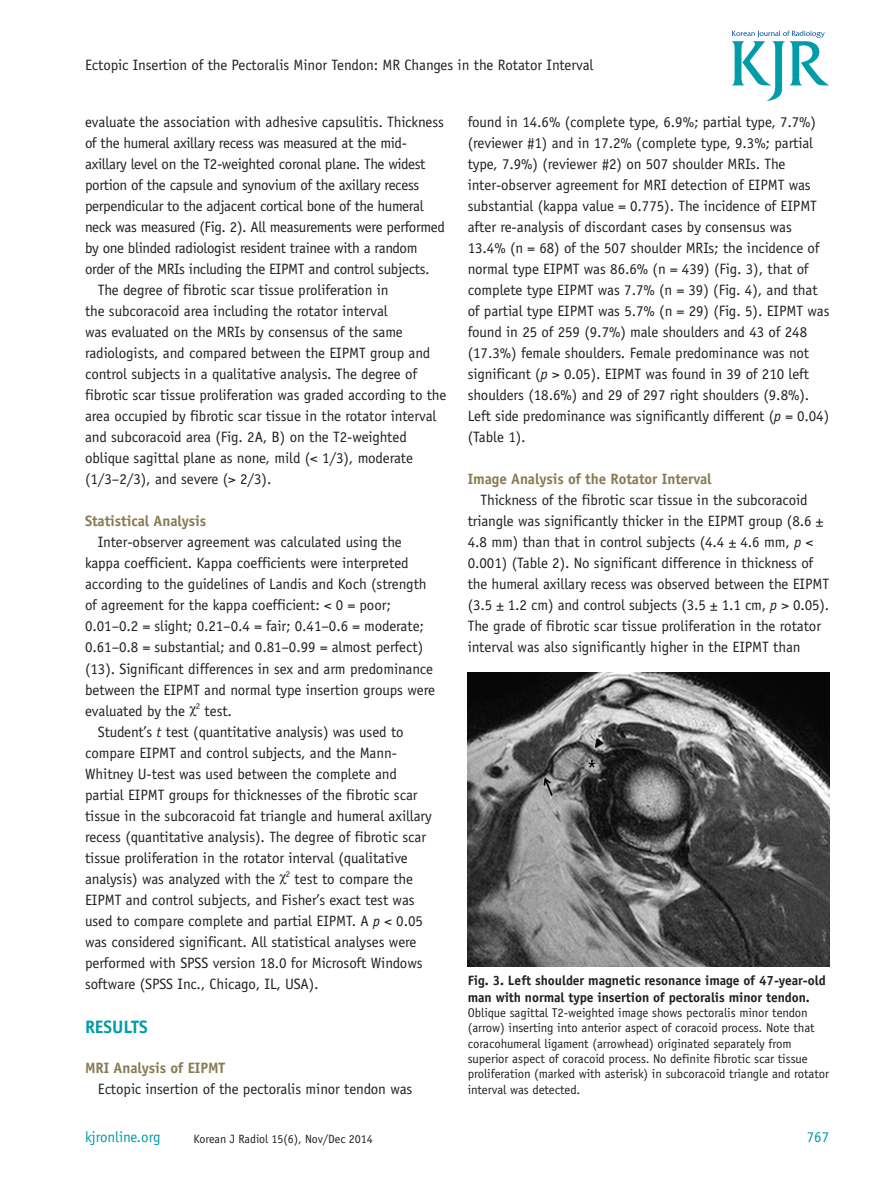
<style>
.page{position:relative;width:893px;height:1191px;background:#fff}
.page>*{position:absolute;margin:0;border:0;box-sizing:border-box;transform-origin:0 0}
.큰제목{font:700 18px "Officina Sans Std";letter-spacing:-.005em;color:#009caa}
.본문{font:15px/21px "Officina Sans Std";letter-spacing:-.005em;color:#231f20}
._1_제목{font:700 15px "Officina Sans Std";letter-spacing:-.005em;color:#887a51}
.t1{font:15px "Officina Sans Std";letter-spacing:-.005em;color:#009caa}
.그림제목{font:700 13.5px/16.2px "Officina Sans Std";letter-spacing:-.005em;color:#231f20}
.그림제목-2{font:12.75px/15.3px "Officina Sans Std";letter-spacing:-.005em;color:#231f20}
.t2{font:12px "Officina Sans Std";letter-spacing:-.005em;color:#231f20}
.s1{font-family:"Times New Roman"}
.s2{font-style:italic}
</style>
<div class="page">
<svg style="left:732px;top:31px;width:97px;height:70px"></svg>
<img style="left:468px;top:672px;width:361px;height:294px">
<p class="본문" style="left:85px;top:54px;width:510px">Ectopic Insertion of the Pectoralis Minor Tendon: MR Changes in the Rotator Interval</p>
<p class="본문" style="left:85px;top:112px;width:361px">evaluate the association with adhesive capsulitis. Thickness of the humeral axillary recess was measured at the mid&shy;axillary level on the T2-weighted coronal plane. The widest portion of the capsule and synovium of the axillary recess perpendicular to the adjacent cortical bone of the humeral neck was measured (Fig. 2). All measurements were performed by one blinded radiologist resident trainee with a random order of the MRIs including the EIPMT and control subjects.</p>
<p class="본문" style="left:85px;top:280px;width:363px;text-indent:13px">The degree of fibrotic scar tissue proliferation in<br>the subcoracoid area including the rotator interval<br>was evaluated on the MRIs by consensus of the same radiologists, and compared between the EIPMT group and control subjects in a qualitative analysis. The degree of fibrotic scar tissue proliferation was graded according to the area occupied by fibrotic scar tissue in the rotator interval and subcoracoid area (Fig. 2A, B) on the T2-weighted oblique sagittal plane as none, mild (&lt; 1/3), moderate (1/3–2/3), and severe (&gt; 2/3).</p>
<p class="_1_제목" style="left:85px;top:512px;width:123px">Statistical Analysis</p>
<p class="본문" style="left:85px;top:532px;width:351px;text-indent:13px">Inter-observer agreement was calculated using the kappa coefficient. Kappa coefficients were interpreted according to the guidelines of Landis and Koch (strength of agreement for the kappa coefficient: &lt; 0 = poor; 0.01–0.2 = slight; 0.21–0.4 = fair; 0.41–0.6 = moderate; 0.61–0.8 = substantial; and 0.81–0.99 = almost perfect) (13). Significant differences in sex and arm predominance between the EIPMT and normal type insertion groups were evaluated by the <span class="s1">χ</span><sup>2</sup> test.</p>
<p class="본문" style="left:85px;top:721px;width:348px;text-indent:13px">Student’s <span class="s2">t</span> test (quantitative analysis) was used to compare EIPMT and control subjects, and the Mann-Whitney U-test was used between the complete and partial EIPMT groups for thicknesses of the fibrotic scar tissue in the subcoracoid fat triangle and humeral axillary recess (quantitative analysis). The degree of fibrotic scar tissue proliferation in the rotator interval (qualitative analysis) was analyzed with the <span class="s1">χ</span><sup>2</sup> test to compare the EIPMT and control subjects, and Fisher’s exact test was used to compare complete and partial EIPMT. A <span class="s2">p</span> &lt; 0.05 was considered significant. All statistical analyses were performed with SPSS version 18.0 for Microsoft Windows software (SPSS Inc., Chicago, IL, USA).</p>
<p class="큰제목" style="left:85px;top:1015px;width:64px">RESULTS</p>
<p class="_1_제목" style="left:85px;top:1058px;width:142px">MRI Analysis of EIPMT</p>
<p class="본문" style="left:98px;top:1078px;width:316px">Ectopic insertion of the pectoralis minor tendon was</p>
<p class="t1" style="left:85px;top:1128px;width:77px">kjronline.org</p>
<p class="t2" style="left:194px;top:1132px;width:181px">Korean J Radiol 15(6), Nov/Dec 2014</p>
<p class="본문" style="left:468px;top:112px;width:363px">found in 14.6% (complete type, 6.9%; partial type, 7.7%) (reviewer #1) and in 17.2% (complete type, 9.3%; partial type, 7.9%) (reviewer #2) on 507 shoulder MRIs. The inter-observer agreement for MRI detection of EIPMT was substantial (kappa value = 0.775). The incidence of EIPMT after re-analysis of discordant cases by consensus was 13.4% (n = 68) of the 507 shoulder MRIs; the incidence of normal type EIPMT was 86.6% (n = 439) (Fig. 3), that of complete type EIPMT was 7.7% (n = 39) (Fig. 4), and that of partial type EIPMT was 5.7% (n = 29) (Fig. 5). EIPMT was found in 25 of 259 (9.7%) male shoulders and 43 of 248 (17.3%) female shoulders. Female predominance was not significant (<span class="s2">p</span> &gt; 0.05). EIPMT was found in 39 of 210 left shoulders (18.6%) and 29 of 297 right shoulders (9.8%).<br>Left side predominance was significantly different (<span class="s2">p</span> = 0.04) (Table 1).</p>
<p class="_1_제목" style="left:468px;top:470px;width:245px">Image Analysis of the Rotator Interval</p>
<p class="본문" style="left:468px;top:490px;width:363px;text-indent:13px">Thickness of the fibrotic scar tissue in the subcoracoid triangle was significantly thicker in the EIPMT group (8.6 ± 4.8 mm) than that in control subjects (4.4 ± 4.6 mm, <span class="s2">p</span> &lt; 0.001) (Table 2). No significant difference in thickness of the humeral axillary recess was observed between the EIPMT (3.5 ± 1.2 cm) and control subjects (3.5 ± 1.1 cm, <span class="s2">p</span> &gt; 0.05).<br>The grade of fibrotic scar tissue proliferation in the rotator interval was also significantly higher in the EIPMT than</p>
<p class="그림제목" style="left:468px;top:972px;width:359px">Fig. 3. Left shoulder magnetic resonance image of 47-year-old man with normal type insertion of pectoralis minor tendon.</p>
<p class="그림제목-2" style="left:468px;top:1005px;width:363px">Oblique sagittal T2-weighted image shows pectoralis minor tendon (arrow) inserting into anterior aspect of coracoid process. Note that coracohumeral ligament (arrowhead) originated separately from superior aspect of coracoid process. No definite fibrotic scar tissue proliferation (marked with asterisk) in subcoracoid triangle and rotator interval was detected.</p>
<p class="t1" style="left:807px;top:1128px;width:24px">767</p>
</div>
